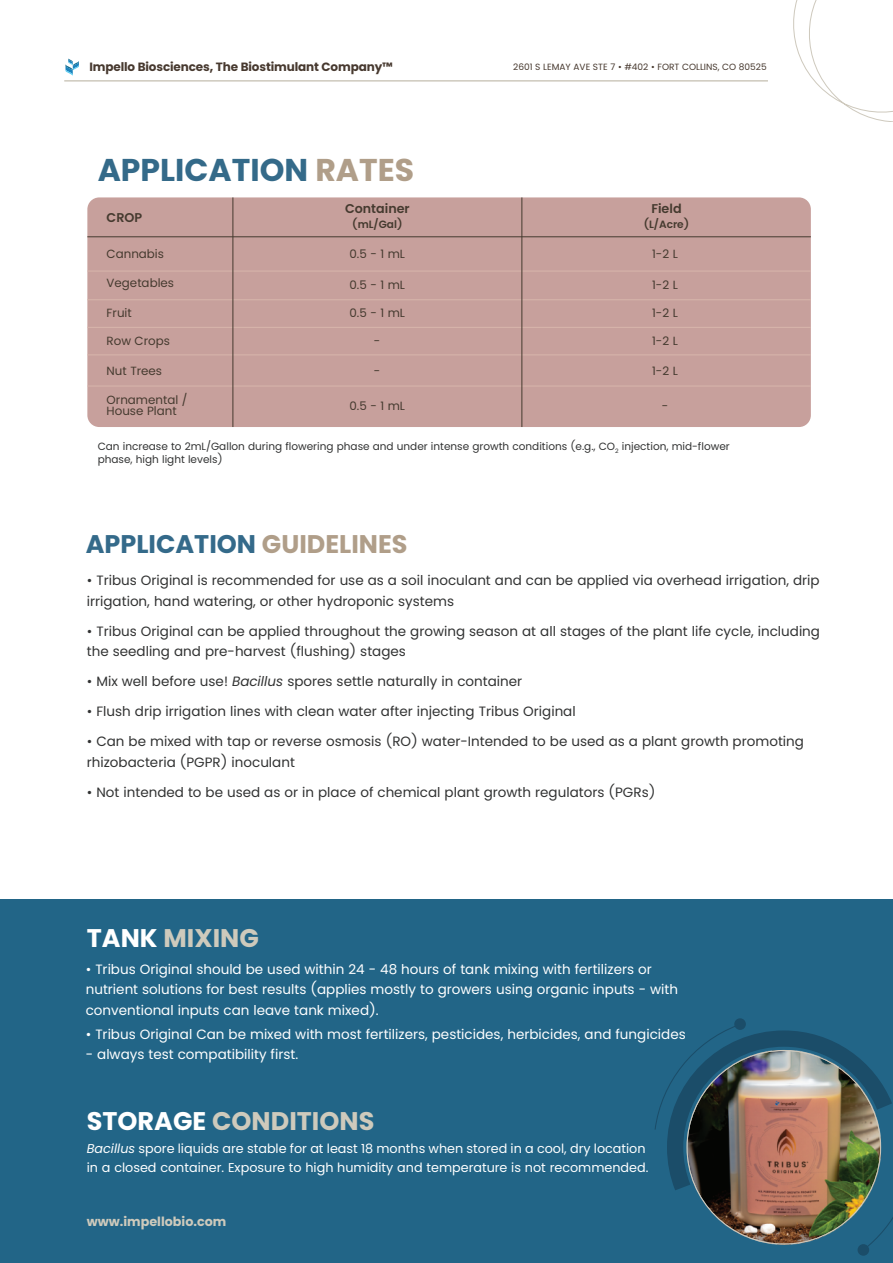
<style>
.page{position:relative;width:893px;height:1263px;background:#fff}
.page>*{position:absolute;margin:0;border:0;box-sizing:border-box;transform-origin:0 0}
.t1{font:700 31.5px "Poppins";color:#346a89}
.t2{font:700 25.5px "Poppins";color:#cecabc}
.t3{font:700 25.5px "Poppins";color:#346a8a}
.t4{font:13.5px/20.4px "Poppins";color:#313232}
.t5{font:13.5px/20.4px "Poppins";color:#fff}
.t6{font:12.75px/19.5px "Poppins";color:#fff}
.t7{font:700 12.75px "Poppins";color:#cecabc}
.t8{font:600 12.75px "Poppins";color:#453a2f}
.t9{font:700 12px "Poppins";letter-spacing:-.01em;color:#47392f}
.t10{font:11.85px/11.9px "Poppins";color:#453a2f}
.t11{font:600 10.65px "Poppins";color:#453a2f}
.t12{font:10.5px/13.5px "Poppins";color:#313232}
.t13{font:9px "Poppins";color:#47392f}
.s1{color:#b09e89}
.s2{font-style:italic}
.s3{color:#fff}
</style>
<div class="page">
<div style="left:0;top:899px;width:893px;height:364px;background:#226587"></div>
<svg style="left:793px;top:0;width:100px;height:122px"></svg>
<hr style="left:64px;top:80px;width:704px;height:2px;background:#cec9bd">
<svg style="left:65px;top:58px;width:14px;height:18px"></svg>
<img style="left:655px;top:1026px;width:238px;height:222px">
<div style="left:734px;top:1018px;width:12px;height:12px;background:#1b4d69;border-radius:50%"></div>
<div style="left:857px;top:1244px;width:12px;height:12px;background:#1b4d69;border-radius:50%"></div>
<div style="left:87px;top:197px;width:724px;height:230px;background:#c7a09c;border-radius:12px"></div>
<hr style="left:87px;top:237px;width:724px;height:1px;background:#453a2f">
<hr style="left:87px;top:271px;width:724px;height:1px;background:#d8b6ac">
<hr style="left:87px;top:299px;width:724px;height:1px;background:#d8b6ac">
<hr style="left:87px;top:327px;width:724px;height:1px;background:#d8b6ac">
<hr style="left:87px;top:354px;width:724px;height:1px;background:#d8b6ac">
<hr style="left:87px;top:386px;width:724px;height:1px;background:#d8b6ac">
<hr style="left:233px;top:197px;width:1px;height:230px;background:#453a2f">
<hr style="left:522px;top:197px;width:1px;height:230px;background:#453a2f">
<p class="t9" style="left:89px;top:59px;width:305px">Impello Biosciences, The Biostimulant Company™</p>
<h1 class="t1" style="left:98px;top:152px;width:318px">APPLICATION <span class="s1">RATES</span></h1>
<p class="t8" style="left:107px;top:210px;width:37px">CROP</p>
<p class="t10" style="left:107px;top:247px;width:59px">Cannabis</p>
<p class="t10" style="left:107px;top:277px;width:69px">Vegetables</p>
<p class="t10" style="left:107px;top:307px;width:27px">Fruit</p>
<p class="t10" style="left:107px;top:335px;width:65px">Row Crops</p>
<p class="t10" style="left:107px;top:365px;width:57px">Nut Trees</p>
<p class="t10" style="left:107px;top:393px;width:82px">Ornamental /<br>House Plant</p>
<p class="t8" style="left:345px;top:202px;width:66px">Container</p>
<p class="t11" style="left:352px;top:218px;width:52px">(mL/Gal)</p>
<p class="t10" style="left:349px;top:247px;width:57px">0.5 - 1 mL</p>
<p class="t10" style="left:349px;top:279px;width:57px">0.5 - 1 mL</p>
<p class="t10" style="left:349px;top:307px;width:57px">0.5 - 1 mL</p>
<p class="t10" style="left:374px;top:335px;width:8px">-</p>
<p class="t10" style="left:374px;top:365px;width:8px">-</p>
<p class="t10" style="left:349px;top:400px;width:57px">0.5 - 1 mL</p>
<p class="t13" style="left:513px;top:61px;width:255px">2601 S LEMAY AVE STE 7 • #402 • FORT COLLINS, CO 80525</p>
<p class="t8" style="left:651px;top:202px;width:32px">Field</p>
<p class="t11" style="left:644px;top:218px;width:47px">(L/Acre)</p>
<p class="t10" style="left:652px;top:247px;width:27px">1-2 L</p>
<p class="t10" style="left:652px;top:279px;width:27px">1-2 L</p>
<p class="t10" style="left:652px;top:307px;width:27px">1-2 L</p>
<p class="t10" style="left:652px;top:335px;width:27px">1-2 L</p>
<p class="t10" style="left:652px;top:365px;width:27px">1-2 L</p>
<p class="t10" style="left:662px;top:400px;width:8px">-</p>
<p class="t12" style="left:98px;top:439px;width:633px">Can increase to 2mL/Gallon during flowering phase and under intense growth conditions (e.g., CO<sub>2</sub> injection, mid-flower phase, high light levels)</p>
<h2 class="t3" style="left:86px;top:529px;width:323px">APPLICATION <span class="s1">GUIDELINES</span></h2>
<p class="t4" style="left:87px;top:570px;width:734px">• Tribus Original is recommended for use as a soil inoculant and can be applied via overhead irrigation, drip irrigation, hand watering, or other hydroponic systems</p>
<p class="t4" style="left:87px;top:621px;width:735px">• Tribus Original can be applied throughout the growing season at all stages of the plant life cycle, including the seedling and pre-harvest (flushing) stages</p>
<p class="t4" style="left:87px;top:671px;width:437px">• Mix well before use! <span class="s2">Bacillus</span> spores settle naturally in container</p>
<p class="t4" style="left:87px;top:701px;width:490px">• Flush drip irrigation lines with clean water after injecting Tribus Original</p>
<p class="t4" style="left:87px;top:731px;width:719px">• Can be mixed with tap or reverse osmosis (RO) water-Intended to be used as a plant growth promoting rhizobacteria (PGPR) inoculant</p>
<p class="t4" style="left:87px;top:782px;width:570px">• Not intended to be used as or in place of chemical plant growth regulators (PGRs)</p>
<h2 class="t2" style="left:87px;top:923px;width:173px"><span class="s3">TANK</span> MIXING</h2>
<p class="t5" style="left:86px;top:959px;width:594px">• Tribus Original should be used within 24 - 48 hours of tank mixing with fertilizers or nutrient solutions for best results (applies mostly to growers using organic inputs - with conventional inputs can leave tank mixed).</p>
<p class="t5" style="left:86px;top:1024px;width:601px">• Tribus Original Can be mixed with most fertilizers, pesticides, herbicides, and fungicides</p>
<p class="t5" style="left:86px;top:1044px;width:214px">- always test compatibility first.</p>
<h2 class="t2" style="left:87px;top:1106px;width:289px"><span class="s3">STORAGE</span> CONDITIONS</h2>
<p class="t6" style="left:87px;top:1139px;width:563px"><span class="s2">Bacillus</span> spore liquids are stable for at least 18 months when stored in a cool, dry location in a closed container. Exposure to high humidity and temperature is not recommended.</p>
<p class="t7" style="left:87px;top:1214px;width:141px">www.impellobio.com</p>
</div>
